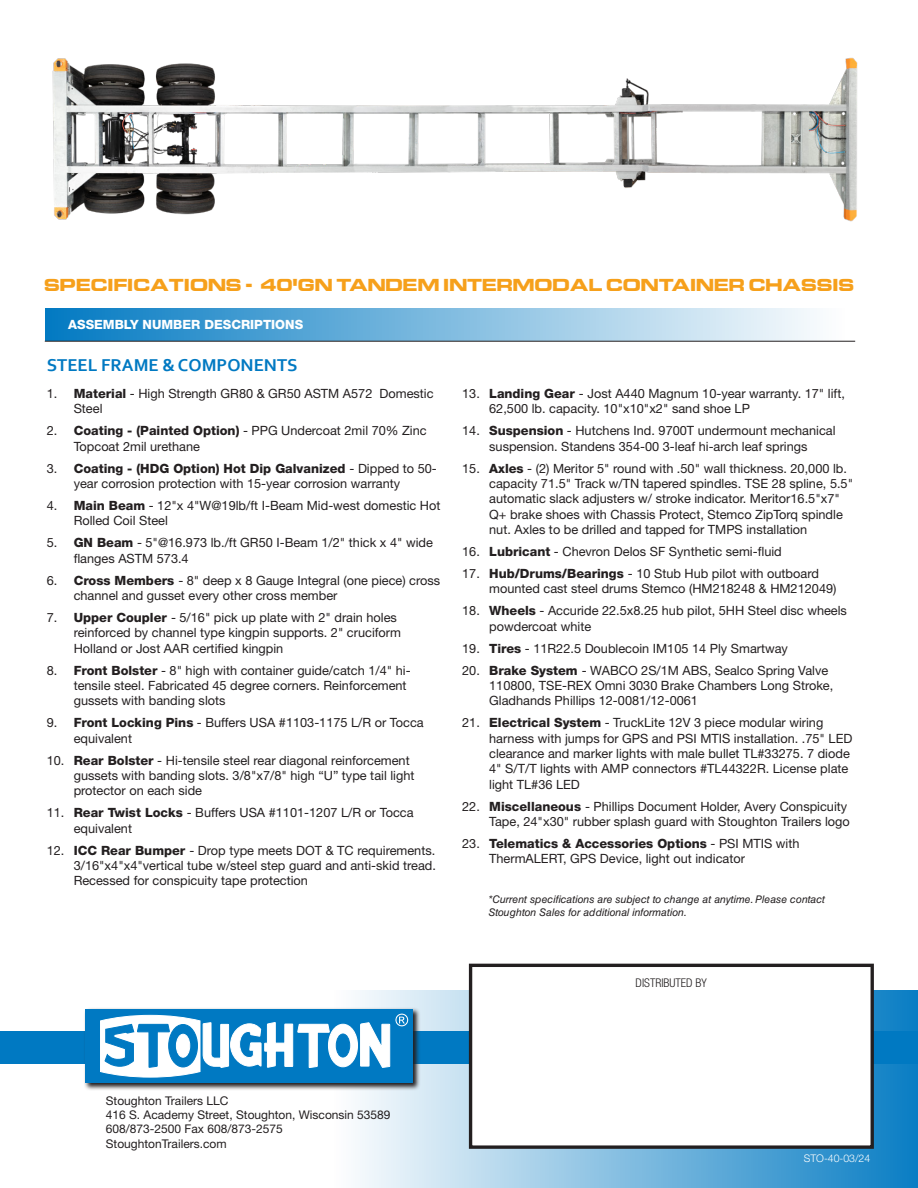
<style>
.page{position:relative;width:918px;height:1188px;background:#fff}
.page>*{position:absolute;margin:0;border:0;box-sizing:border-box;transform-origin:0 0}
.Blue_Box_Text{font:700 18px "Corbel";color:#0079c2}
.t1{font:700 14.85px "Euro Technic Ext";color:#f6a01b}
.t2{font:12.75px/15.3px "Helvetica Neue LT Std";color:#231f20}
.t3{font:800 12.75px "Helvetica Neue LT Std";color:#fff}
.t4{font:12px/14.4px "Helvetica Neue LT Std";color:#231f20}
.t5{font:300 condensed 12px "Helvetica Neue LT Std";color:#231f20}
.t6{font:italic 10.5px/12.6px "Helvetica LT Std";color:#231f20}
.t7{font:300 10.5px "Helvetica Neue LT Std";color:#fff}
.s1{font-weight:800}
</style>
<div class="page">
<div style="left:45px;top:309px;width:803px;height:32px;background:linear-gradient(to right,#0279c2,#fffeff)"></div>
<hr style="left:45px;top:341px;width:810px;height:1px;background:#231f20">
<div style="left:331px;top:990px;width:587px;height:198px;background:linear-gradient(to right,#fff,#097dc4)"></div>
<div style="left:0;top:1032px;width:918px;height:32px;background:#0079c2"></div>
<svg style="left:83px;top:1007px;width:338px;height:84px"></svg>
<div style="left:86px;top:1010px;width:327px;height:73px;background:#0079c2"></div>
<svg style="left:100px;top:1014px;width:308px;height:63px"></svg>
<div style="left:176px;top:1034px;width:14px;height:23px;background:#fff;border-radius:50%"></div>
<div style="left:176px;top:1034px;width:14px;height:23px;border:1px solid #fff;border-radius:50%"></div>
<div style="left:471px;top:965px;width:401px;height:182px;background:#fff"></div>
<div style="left:469px;top:964px;width:405px;height:185px;border:3px solid #231f20"></div>
<img style="left:52px;top:57px;width:806px;height:165px">
<p class="t1" style="left:44px;top:274px;width:811px">SPECIFICATIONS - 40'GN TANDEM INTERMODAL CONTAINER CHASSIS</p>
<p class="t3" style="left:68px;top:317px;width:236px">ASSEMBLY NUMBER DESCRIPTIONS</p>
<p class="Blue_Box_Text" style="left:47px;top:354px;width:252px">STEEL FRAME &amp; COMPONENTS</p>
<p class="t2" style="left:74px;top:386px;width:361px;text-indent:-27px">1. <span class="s1">Material</span> - High Strength GR80 &amp; GR50 ASTM A572 Domestic<br>Steel</p>
<p class="t2" style="left:74px;top:423px;width:355px;text-indent:-27px">2. <span class="s1">Coating - (Painted Option)</span> - PPG Undercoat 2mil 70% Zinc<br>Topcoat 2mil urethane</p>
<p class="t2" style="left:74px;top:460px;width:365px;text-indent:-27px">3. <span class="s1">Coating - (HDG Option) Hot Dip Galvanized</span> - Dipped to 50- year corrosion protection with 15-year corrosion warranty</p>
<p class="t2" style="left:74px;top:498px;width:368px;text-indent:-27px">4. <span class="s1">Main Beam</span> - 12"x 4"W@19lb/ft I-Beam Mid-west domestic Hot<br>Rolled Coil Steel</p>
<p class="t2" style="left:74px;top:535px;width:361px;text-indent:-27px">5. <span class="s1">GN Beam</span> - 5"@16.973 lb./ft GR50 I-Beam 1/2" thick x 4" wide flanges ASTM 573.4</p>
<p class="t2" style="left:74px;top:572px;width:368px;text-indent:-27px">6. <span class="s1">Cross Members</span> - 8" deep x 8 Gauge Integral (one piece) cross channel and gusset every other cross member</p>
<p class="t2" style="left:74px;top:610px;width:329px;text-indent:-27px">7. <span class="s1">Upper Coupler</span> - 5/16" pick up plate with 2" drain holes reinforced by channel type kingpin supports. 2" cruciform<br>Holland or Jost AAR certified kingpin</p>
<p class="t2" style="left:74px;top:662px;width:338px;text-indent:-27px">8. <span class="s1">Front Bolster</span> - 8" high with container guide/catch 1/4" hi&shy;tensile steel. Fabricated 45 degree corners. Reinforcement gussets with banding slots</p>
<p class="t2" style="left:74px;top:715px;width:351px;text-indent:-27px">9. <span class="s1">Front Locking Pins</span> - Buffers USA #1103-1175 L/R or Tocca equivalent</p>
<p class="t2" style="left:74px;top:752px;width:342px;text-indent:-27px">10. <span class="s1">Rear Bolster</span> - Hi-tensile steel rear diagonal reinforcement gussets with banding slots. 3/8"x7/8" high “U” type tail light protector on each side</p>
<p class="t2" style="left:74px;top:805px;width:341px;text-indent:-27px">11. <span class="s1">Rear Twist Locks</span> - Buffers USA #1101-1207 L/R or Tocca equivalent</p>
<p class="t2" style="left:74px;top:842px;width:364px;text-align:justify;text-indent:-27px">12. <span class="s1">ICC Rear Bumper</span> - Drop type meets DOT &amp; TC requirements.<br>3/16"x4"x4"vertical tube w/steel step guard and anti-skid tread.<br>Recessed for conspicuity tape protection</p>
<p class="t2" style="left:489px;top:386px;width:357px;text-indent:-27px">13. <span class="s1">Landing Gear</span> - Jost A440 Magnum 10-year warranty. 17" lift,<br>62,500 lb. capacity. 10"x10"x2" sand shoe LP</p>
<p class="t2" style="left:462px;top:423px;width:375px;text-align:center">14. <span class="s1">Suspension</span> - Hutchens Ind. 9700T undermount mechanical suspension. Standens 354-00 3-leaf hi-arch leaf springs</p>
<p class="t2" style="left:489px;top:460px;width:365px;text-indent:-27px">15. <span class="s1">Axles</span> - (2) Meritor 5" round with .50" wall thickness. 20,000 lb. capacity 71.5" Track w/TN tapered spindles. TSE 28 spline, 5.5" automatic slack adjusters w/ stroke indicator. Meritor16.5"x7" Q+ brake shoes with Chassis Protect, Stemco ZipTorq spindle nut. Axles to be drilled and tapped for TMPS installation</p>
<p class="t2" style="left:462px;top:543px;width:321px">16. <span class="s1">Lubricant</span> - Chevron Delos SF Synthetic semi-fluid</p>
<p class="t2" style="left:489px;top:566px;width:349px;text-indent:-27px">17. <span class="s1">Hub/Drums/Bearings</span> - 10 Stub Hub pilot with outboard mounted cast steel drums Stemco (HM218248 &amp; HM212049)</p>
<p class="t2" style="left:489px;top:603px;width:359px;text-indent:-27px">18. <span class="s1">Wheels</span> - Accuride 22.5x8.25 hub pilot, 5HH Steel disc wheels powdercoat white</p>
<p class="t2" style="left:462px;top:640px;width:327px">19. <span class="s1">Tires</span> - 11R22.5 Doublecoin IM105 14 Ply Smartway</p>
<p class="t2" style="left:489px;top:662px;width:346px;text-indent:-27px">20. <span class="s1">Brake System</span> - WABCO 2S/1M ABS, Sealco Spring Valve<br>110800, TSE-REX Omni 3030 Brake Chambers Long Stroke,<br>Gladhands Phillips 12-0081/12-0061</p>
<p class="t2" style="left:489px;top:715px;width:365px;text-indent:-27px">21. <span class="s1">Electrical System</span> - TruckLite 12V 3 piece modular wiring harness with jumps for GPS and PSI MTIS installation. .75" LED clearance and marker lights with male bullet TL#33275. 7 diode 4" S/T/T lights with AMP connectors #TL44322R. License plate light TL#36 LED</p>
<p class="t2" style="left:462px;top:798px;width:389px;text-align:right">22. <span class="s1">Miscellaneous</span> - Phillips Document Holder, Avery Conspicuity<br>Tape, 24"x30" rubber splash guard with Stoughton Trailers logo</p>
<p class="t2" style="left:489px;top:836px;width:312px;text-indent:-27px">23. <span class="s1">Telematics &amp; Accessories Options</span> - PSI MTIS with<br>ThermALERT, GPS Device, light out indicator</p>
<p class="t6" style="left:488px;top:893px;width:338px">*Current specifications are subject to change at anytime. Please contact<br>Stoughton Sales for additional information.</p>
<p class="t5" style="left:636px;top:976px;width:73px">DISTRIBUTED BY</p>
<p class="t4" style="left:106px;top:1093px;width:286px">Stoughton Trailers LLC<br>416 S. Academy Street, Stoughton, Wisconsin 53589</p>
<p class="t4" style="left:106px;top:1122px;width:178px">608/873-2500 Fax 608/873-2575</p>
<p class="t4" style="left:106px;top:1136px;width:122px">StoughtonTrailers.com</p>
<p class="t7" style="left:804px;top:1151px;width:68px">STO-40-03/24</p>
</div>
